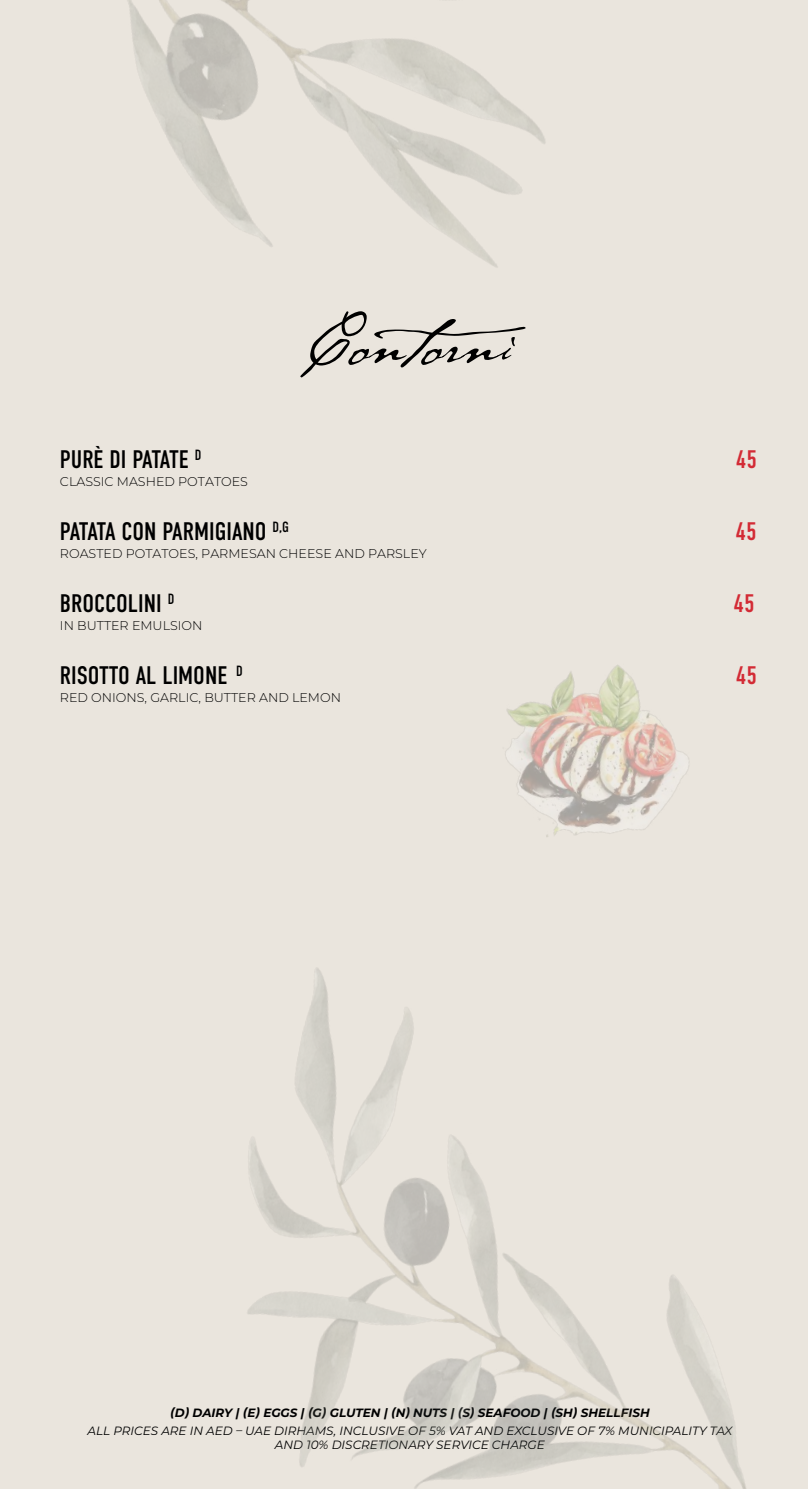
<style>
.page{position:relative;width:808px;height:1489px;background:#fff}
.page>*{position:absolute;margin:0;border:0;box-sizing:border-box;transform-origin:0 0}
.t1{font:72px "P22 Cezanne Pro";color:#000}
.t2{font:25.35px "DIN Condensed";color:#000}
.t3{font:25.35px "DIN Condensed";color:#d32b35}
.t4{font:14.85px "DIN Condensed";color:#000}
.t5{font:100 12.75px "Montserrat";color:#000}
.t6{font:italic 12px/14.4px "Montserrat";color:#000;text-align:center}
.t7{font:italic 700 12px "Montserrat";color:#000}
</style>
<div class="page">
<div style="left:0;top:0;width:808px;height:1488px;background:#eae5dd"></div>
<img style="left:505px;top:682px;width:184px;height:88px">
<img style="left:247px;top:770px;width:499px;height:718px">
<img style="left:127px;top:0;width:507px;height:682px">
<h2 class="t2" style="left:60px;top:445px;width:130px">PURÈ DI PATATE</h2>
<p class="t5" style="left:60px;top:473px;width:189px">CLASSIC MASHED POTATOES</p>
<p class="t4" style="left:195px;top:446px;width:8px">D</p>
<h1 class="t1" style="left:308px;top:293px;width:250px">Contorni</h1>
<h2 class="t3" style="left:736px;top:445px;width:23px">45</h2>
<p class="t4" style="left:272px;top:518px;width:18px">G,D</p>
<h2 class="t2" style="left:60px;top:517px;width:208px">PATATA CON PARMIGIANO</h2>
<p class="t5" style="left:60px;top:545px;width:368px">ROASTED POTATOES, PARMESAN CHEESE AND PARSLEY</p>
<p class="t4" style="left:168px;top:590px;width:8px">D</p>
<h2 class="t3" style="left:735px;top:517px;width:23px">45</h2>
<h2 class="t2" style="left:60px;top:589px;width:103px">BROCCOLINI</h2>
<h2 class="t3" style="left:734px;top:589px;width:23px">45</h2>
<p class="t5" style="left:60px;top:617px;width:144px">IN BUTTER EMULSION</p>
<h2 class="t3" style="left:736px;top:661px;width:23px">45</h2>
<p class="t4" style="left:236px;top:662px;width:8px">D</p>
<h2 class="t2" style="left:60px;top:661px;width:169px">RISOTTO AL LIMONE</h2>
<p class="t5" style="left:60px;top:689px;width:283px">RED ONIONS, GARLIC, BUTTER AND LEMON</p>
<p class="t7" style="left:170px;top:1403px;width:481px">D( ) DAIRY | (E) EGGS | (G) GLUTEN | (N) NUTS | (S) SEAFOOD | (SH) SHELLFISH</p>
<p class="t6" style="left:87px;top:1422px;width:646px">ALL PRICES ARE IN AED – UAE DIRHAMS, INCLUSIVE OF 5% VAT AND EXCLUSIVE OF 7% MUNICIPALITY TAX<br>AND 10% DISCRETIONARY SERVICE CHARGE</p>
</div>
